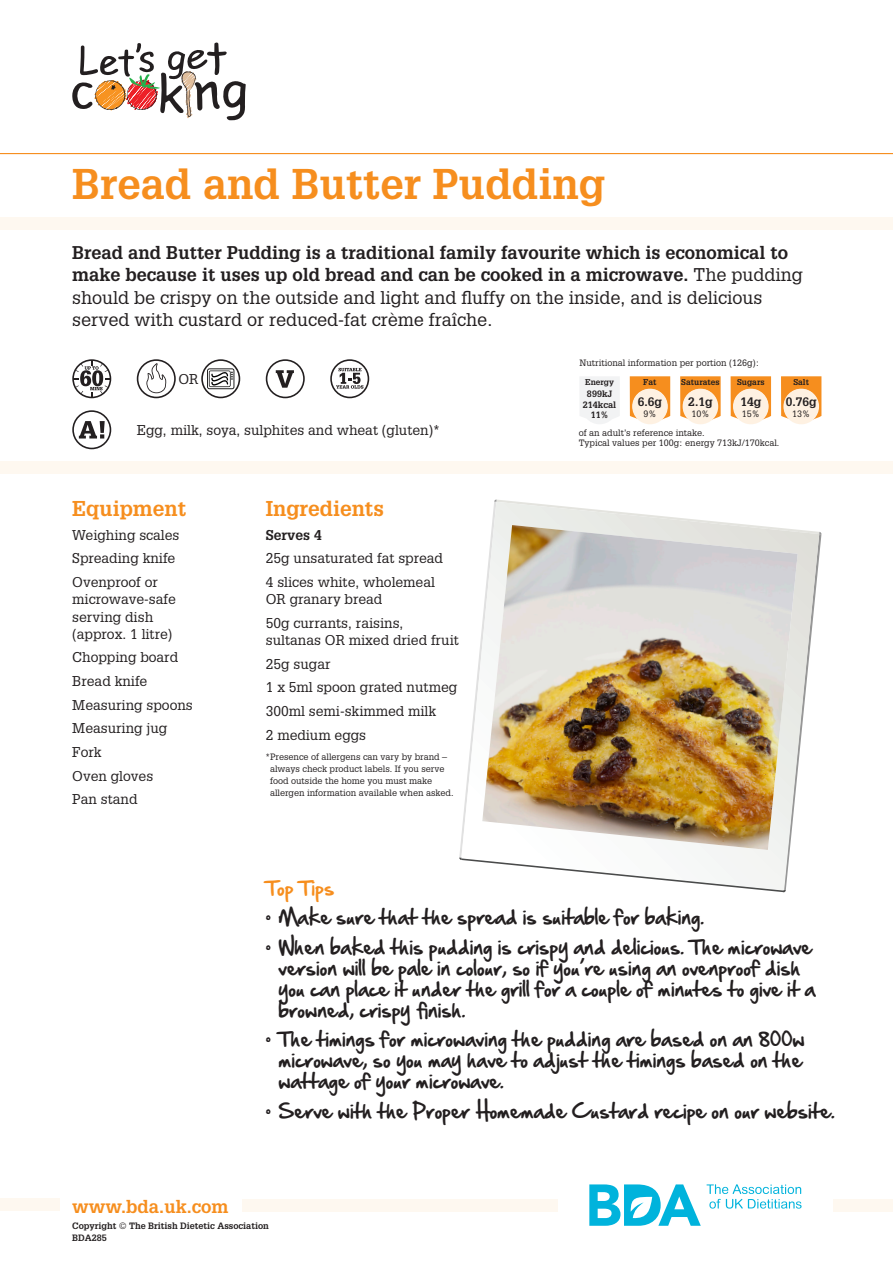
<style>
.page{position:relative;width:893px;height:1263px;background:#fff}
.page>*{position:absolute;margin:0;border:0;box-sizing:border-box;transform-origin:0 0}
.Recipe_Title_Pantone{font:700 42px "Glypha";color:#f68e1e}
.Recipe_Sub_Title_Pan{font:700 21px "Glypha";color:#f68e1e}
.t1{font:18px/21px "Hand Of Sean";color:#231f20}
.Recipe_Introduction{font:700 18px/22.5px "Glypha";color:#231f20}
.t2{font:700 18px "Glypha";color:#f68e1e}
.t3{font:18px "Hand Of Sean";color:#f68e1e}
.Recipe_Body_Copy{font:13.8px/17.2px "Glypha";color:#231f20}
.t4{font:700 13.8px "Glypha";color:#231f20}
.t5{font:700 12px "Glypha";color:#231f20}
.t6{font:9px/12px "Glypha";color:#231f20}
.t7{font:700 9px/10.5px "Glypha";color:#231f20;text-align:center}
.t8{font:700 8.25px "Glypha";color:#231f20}
.s1{font-weight:400}
</style>
<div class="page">
<div style="left:0;top:461px;width:893px;height:13px;background:#fef8f0"></div>
<svg style="left:459px;top:500px;width:363px;height:392px"></svg>
<img style="left:482px;top:525px;width:316px;height:325px">
<div style="left:580px;top:377px;width:40px;height:47px;background:#f2f3f4"></div>
<svg style="left:630px;top:376px;width:40px;height:44px"></svg>
<svg style="left:680px;top:376px;width:41px;height:44px"></svg>
<svg style="left:731px;top:376px;width:40px;height:44px"></svg>
<svg style="left:781px;top:376px;width:40px;height:44px"></svg>
<div style="left:632px;top:389px;width:36px;height:35px;background:#fef1e2;border-radius:50%"></div>
<div style="left:683px;top:389px;width:35px;height:35px;background:#fef1e2;border-radius:50%"></div>
<div style="left:733px;top:389px;width:36px;height:35px;background:#fef1e2;border-radius:50%"></div>
<div style="left:783px;top:389px;width:36px;height:35px;background:#fef1e2;border-radius:50%"></div>
<svg style="left:72px;top:410px;width:39px;height:39px"></svg>
<svg style="left:72px;top:359px;width:39px;height:39px"></svg>
<svg style="left:137px;top:359px;width:39px;height:39px"></svg>
<svg style="left:266px;top:359px;width:39px;height:39px"></svg>
<svg style="left:201px;top:359px;width:39px;height:39px"></svg>
<svg style="left:330px;top:359px;width:39px;height:39px"></svg>
<hr style="left:0;top:153px;width:893px;height:1px;background:#f68e1e">
<div style="left:0;top:217px;width:893px;height:13px;background:#fef8f0"></div>
<div style="left:0;top:1198px;width:60px;height:13px;background:#fef8f0"></div>
<div style="left:833px;top:1199px;width:60px;height:12px;background:#fef8f0"></div>
<div style="left:242px;top:1199px;width:316px;height:12px;background:#fef8f0"></div>
<svg style="left:589px;top:1184px;width:213px;height:42px"></svg>
<svg style="left:72px;top:43px;width:174px;height:77px"></svg>
<p class="Recipe_Title_Pantone" style="left:72px;top:158px;width:534px">Bread and Butter Pudding</p>
<p class="Recipe_Introduction" style="left:72px;top:241px;width:732px">Bread and Butter Pudding is a traditional family favourite which is economical to make because it uses up old bread and can be cooked in a microwave. <span class="s1">The pudding should be crispy on the outside and light and fluffy on the inside, and is delicious served with custard or reduced-fat crème fraîche.</span></p>
<p class="Recipe_Body_Copy" style="left:178px;top:370px;width:22px">OR</p>
<p class="Recipe_Body_Copy" style="left:137px;top:421px;width:304px">Egg, milk, soya, sulphites and wheat (gluten)*</p>
<p class="Recipe_Sub_Title_Pan" style="left:72px;top:496px;width:115px">Equipment</p>
<p class="Recipe_Body_Copy" style="left:72px;top:526px;width:109px">Weighing scales</p>
<p class="Recipe_Body_Copy" style="left:72px;top:549px;width:105px">Spreading knife</p>
<p class="Recipe_Body_Copy" style="left:72px;top:573px;width:105px">Ovenproof or microwave-safe serving dish (approx. 1 litre)</p>
<p class="Recipe_Body_Copy" style="left:72px;top:648px;width:107px">Chopping board</p>
<p class="Recipe_Body_Copy" style="left:72px;top:672px;width:77px">Bread knife</p>
<p class="Recipe_Body_Copy" style="left:72px;top:696px;width:122px">Measuring spoons</p>
<p class="Recipe_Body_Copy" style="left:72px;top:719px;width:97px">Measuring jug</p>
<p class="Recipe_Body_Copy" style="left:72px;top:743px;width:31px">Fork</p>
<p class="Recipe_Body_Copy" style="left:72px;top:767px;width:82px">Oven gloves</p>
<p class="Recipe_Body_Copy" style="left:72px;top:790px;width:67px">Pan stand</p>
<p class="Recipe_Sub_Title_Pan" style="left:266px;top:496px;width:120px">Ingredients</p>
<p class="t4" style="left:266px;top:526px;width:57px">Serves 4</p>
<p class="Recipe_Body_Copy" style="left:266px;top:549px;width:179px">25g unsaturated fat spread</p>
<p class="Recipe_Body_Copy" style="left:266px;top:573px;width:171px">4 slices white, wholemeal<br>OR granary bread</p>
<p class="Recipe_Body_Copy" style="left:266px;top:614px;width:195px">50g currants, raisins, sultanas OR mixed dried fruit</p>
<p class="Recipe_Body_Copy" style="left:266px;top:655px;width:66px">25g sugar</p>
<p class="Recipe_Body_Copy" style="left:266px;top:678px;width:193px">1 x 5ml spoon grated nutmeg</p>
<p class="Recipe_Body_Copy" style="left:266px;top:702px;width:172px">300ml semi-skimmed milk</p>
<p class="Recipe_Body_Copy" style="left:266px;top:726px;width:102px">2 medium eggs</p>
<p class="t6" style="left:270px;top:751px;width:185px;text-indent:-4px">*Presence of allergens can vary by brand – always check product labels. If you serve food outside the home you must make allergen information available when asked.</p>
<p class="t6" style="left:579px;top:357px;width:181px">Nutritional information per portion (126g):</p>
<p class="t8" style="left:643px;top:377px;width:15px">Fat</p>
<p class="t8" style="left:681px;top:377px;width:40px">Saturates</p>
<p class="t8" style="left:737px;top:377px;width:29px">Sugars</p>
<p class="t8" style="left:793px;top:377px;width:17px">Salt</p>
<p class="t8" style="left:585px;top:377px;width:30px">Energy</p>
<p class="t7" style="left:583px;top:389px;width:35px">899kJ<br>214kcal</p>
<p class="t7" style="left:591px;top:410px;width:19px">11%</p>
<p class="t5" style="left:638px;top:394px;width:26px">6.6g</p>
<p class="t6" style="left:643px;top:407px;width:15px">9%</p>
<p class="t5" style="left:688px;top:394px;width:26px">2.1g</p>
<p class="t6" style="left:691px;top:407px;width:20px">10%</p>
<p class="t5" style="left:786px;top:394px;width:32px">0.76g</p>
<p class="t6" style="left:792px;top:407px;width:20px">13%</p>
<p class="t5" style="left:740px;top:394px;width:22px">14g</p>
<p class="t6" style="left:742px;top:407px;width:20px">15%</p>
<p class="t6" style="left:579px;top:427px;width:202px;line-height:10.5px">of an adult’s reference intake.<br>Typical values per 100g: energy 713kJ/170kcal.</p>
<p class="t3" style="left:266px;top:871px;width:70px">Top Tips</p>
<p class="t1" style="left:266px;top:906px;width:440px">• Make sure that the spread is suitable for baking.</p>
<p class="t1" style="left:279px;top:936px;width:538px;text-indent:-13px">• When baked this pudding is crispy and delicious. The microwave version will be pale in colour, so if you’re using an ovenproof dish you can place it under the grill for a couple of minutes to give it a browned, crispy finish.</p>
<p class="t1" style="left:279px;top:1028px;width:528px;text-indent:-13px">• The timings for microwaving the pudding are based on an 800w microwave, so you may have to adjust the timings based on the wattage of your microwave.</p>
<p class="t1" style="left:266px;top:1100px;width:570px">• Serve with the Proper Homemade Custard recipe on our website.</p>
<p class="t2" style="left:72px;top:1195px;width:158px">www.bda.uk.com</p>
<p class="t7" style="left:72px;top:1219px;width:198px;line-height:12px;text-align:left">Copyright © The British Dietetic Association<br>BDA285</p>
</div>
